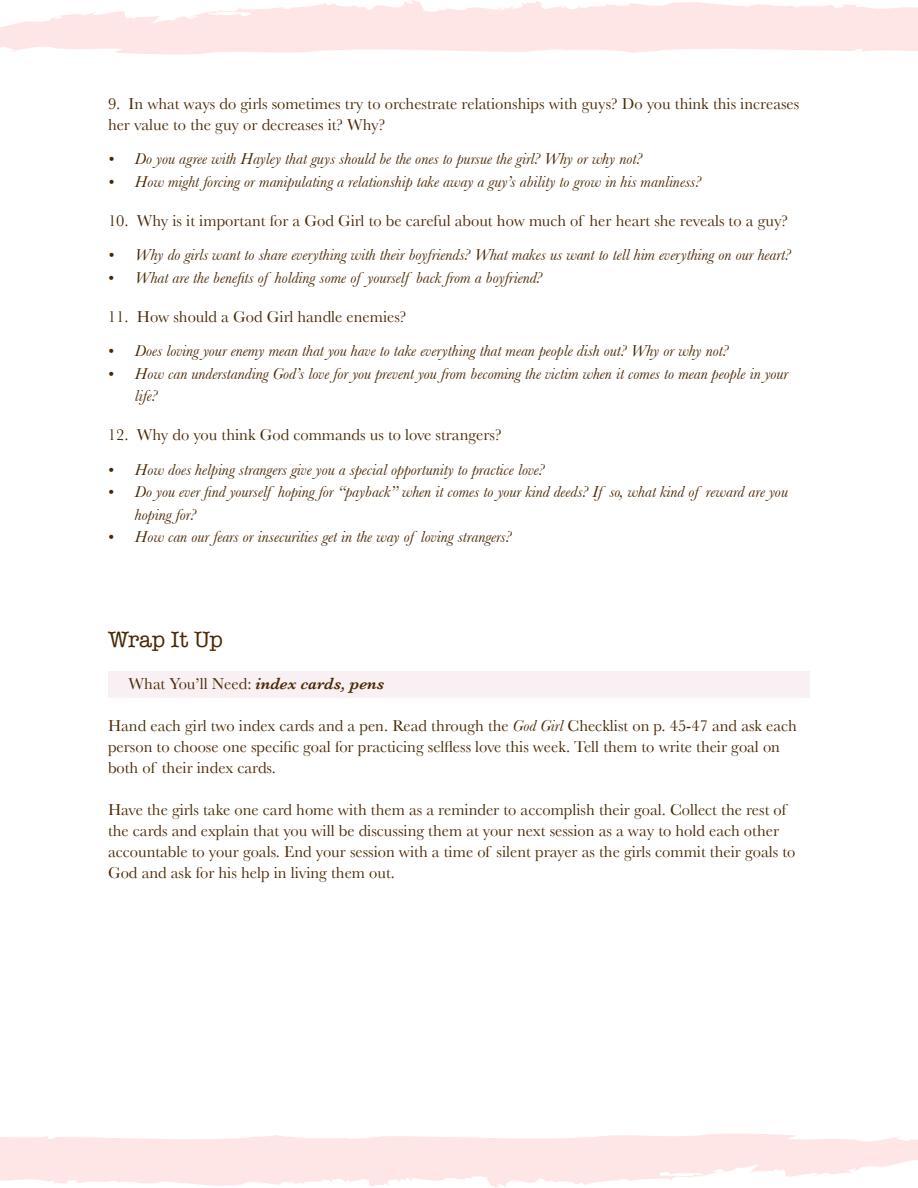
<style>
.page{position:relative;width:918px;height:1188px;background:#fff}
.page>*{position:absolute;margin:0;border:0;box-sizing:border-box;transform-origin:0 0}
.t1{font:22.5px "American Typewriter";color:#492804}
.t2{font:16.5px/21px "Baskerville";color:#492804}
.t3{font:italic 16.5px/22.5px "Baskerville";color:#492804}
.s1{font-weight:600;font-style:italic}
.s2{font-style:italic}
</style>
<div class="page">
<svg style="left:0;top:0;width:918px;height:55px;fill:#fde6e5"></svg>
<svg style="left:0;top:1133px;width:918px;height:55px;fill:#fde6e5"></svg>
<div style="left:108px;top:671px;width:702px;height:27px;background:#f8f0f2"></div>
<p class="t2" style="left:108px;top:93px;width:693px">9. In what ways do girls sometimes try to orchestrate relationships with guys? Do you think this increases her value to the guy or decreases it? Why?</p>
<p class="t3" style="left:108px;top:147px;width:536px">• Do you agree with Hayley that guys should be the ones to pursue the girl? Why or why not?</p>
<p class="t3" style="left:108px;top:170px;width:595px">• How might forcing or manipulating a relationship take away a guy’s ability to grow in his manliness?</p>
<p class="t2" style="left:108px;top:210px;width:682px">10. Why is it important for a God Girl to be careful about how much of her heart she reveals to a guy?</p>
<p class="t3" style="left:108px;top:243px;width:684px">• Why do girls want to share everything with their boyfriends? What makes us want to tell him everything on our heart?</p>
<p class="t3" style="left:108px;top:266px;width:436px">• What are the benefits of holding some of yourself back from a boyfriend?</p>
<p class="t2" style="left:108px;top:306px;width:300px">11. How should a God Girl handle enemies?</p>
<p class="t3" style="left:108px;top:339px;width:622px">• Does loving your enemy mean that you have to take everything that mean people dish out? Why or why not?</p>
<p class="t3" style="left:135px;top:362px;width:655px;text-indent:-27px">• How can understanding God’s love for you prevent you from becoming the victim when it comes to mean people in your life?</p>
<p class="t2" style="left:108px;top:424px;width:395px">12. Why do you think God commands us to love strangers?</p>
<p class="t3" style="left:108px;top:458px;width:438px">• How does helping strangers give you a special opportunity to practice love?</p>
<p class="t3" style="left:135px;top:480px;width:655px;text-indent:-27px">• Do you ever find yourself hoping for “payback” when it comes to your kind deeds? If so, what kind of reward are you hoping for?</p>
<p class="t3" style="left:108px;top:525px;width:405px">• How can our fears or insecurities get in the way of loving strangers?</p>
<h1 class="t1" style="left:108px;top:622px;width:117px">Wrap It Up</h1>
<p class="t2" style="left:129px;top:673px;width:257px">What You’ll Need: <span class="s1">index cards, pens</span></p>
<p class="t2" style="left:108px;top:715px;width:690px">Hand each girl two index cards and a pen. Read through the <span class="s2">God Girl</span> Checklist on p. 45-47 and ask each person to choose one specific goal for practicing selfless love this week. Tell them to write their goal on both of their index cards.</p>
<p class="t2" style="left:108px;top:799px;width:689px">Have the girls take one card home with them as a reminder to accomplish their goal. Collect the rest of the cards and explain that you will be discussing them at your next session as a way to hold each other accountable to your goals. End your session with a time of silent prayer as the girls commit their goals to God and ask for his help in living them out.</p>
</div>
